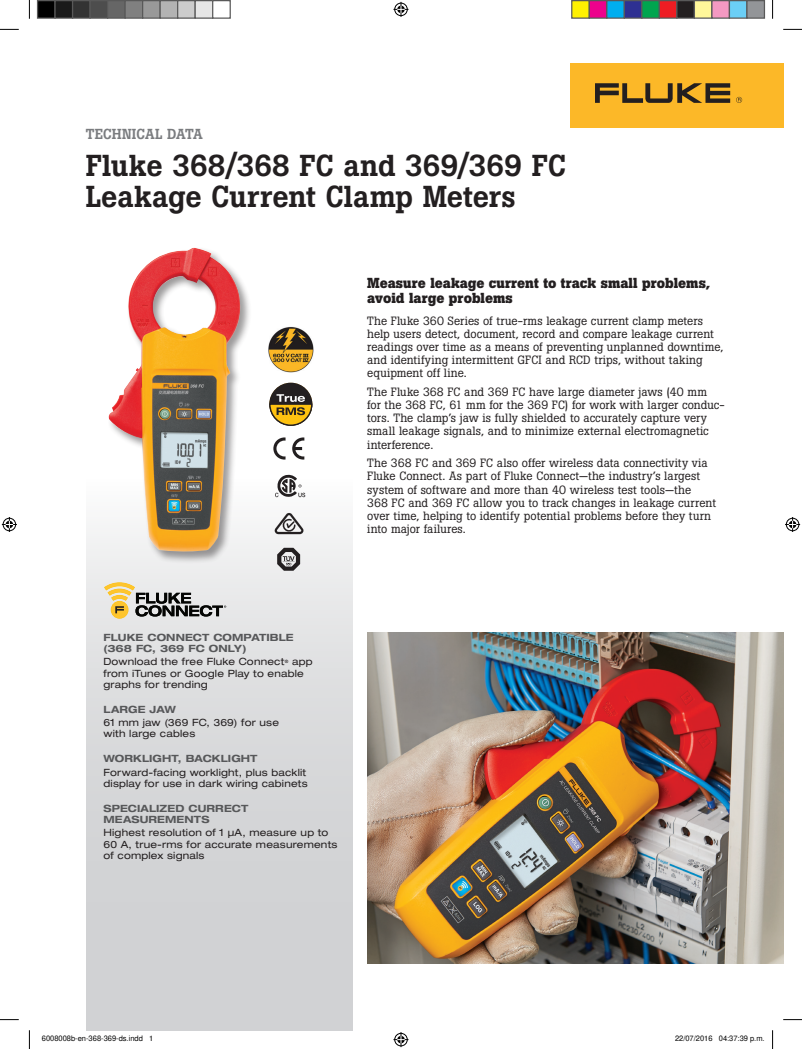
<style>
.page{position:relative;width:802px;height:1049px;background:#fff}
.page>*{position:absolute;margin:0;border:0;box-sizing:border-box;transform-origin:0 0}
.t1{font:500 30px/31.2px "Boton Pro";letter-spacing:-.005em;color:#231f20}
.t2{font:700 14.38px/15.6px "Boton Pro";color:#231f20}
.t3{font:500 14.38px "Boton Pro";color:#7a7c7f}
.t4{font:11.88px/13.1px "Boton Pro";letter-spacing:.005em;color:#231f20}
.t5{font:expanded 10px/11.2px "Helvetica Neue LT Std";letter-spacing:.02em;color:#231f20}
.t6{font:700 expanded 10px/11.2px "Helvetica Neue LT Std";letter-spacing:.01em;color:#57585a}
.t7{font:7.5px "Helvetica";color:#000}
.t8{font:expanded 4.5px "Helvetica Neue LT Std";color:#231f20}
</style>
<div class="page">
<div style="left:86px;top:479px;width:266px;height:551px;background:linear-gradient(to bottom,#f2f3f3,#c8c9cc)"></div>
<div style="left:569px;top:63px;width:214px;height:65px;background:#fcb828"></div>
<svg style="left:595px;top:83px;width:146px;height:20px"></svg>
<div style="left:107px;top:247px;width:145px;height:316px;background:#231f20;opacity:.45"></div>
<img style="left:108px;top:248px;width:134px;height:304px">
<svg style="left:275px;top:475px;width:30px;height:22px"></svg>
<svg style="left:273px;top:437px;width:12px;height:22px"></svg>
<svg style="left:292px;top:437px;width:12px;height:22px"></svg>
<svg style="left:274px;top:512px;width:29px;height:22px"></svg>
<svg style="left:277px;top:548px;width:23px;height:23px"></svg>
<div style="left:270px;top:383px;width:41px;height:42px;background:#231f20;border-radius:50%"></div>
<div style="left:269px;top:383px;width:43px;height:43px;border:1px solid #231f20;border-radius:50%"></div>
<svg style="left:269px;top:394px;width:44px;height:32px"></svg>
<div style="left:111px;top:601px;width:17px;height:17px;background:#fec52e;border-radius:50%"></div>
<svg style="left:104px;top:583px;width:122px;height:33px;background:#b5af9d"></svg>
<img style="left:367px;top:632px;width:416px;height:331px">
<img style="left:268px;top:327px;width:45px;height:45px">
<svg style="left:0;top:29px;width:19px;height:1px"></svg>
<svg style="left:783px;top:29px;width:18px;height:1px"></svg>
<svg style="left:0;top:1019px;width:19px;height:1px"></svg>
<svg style="left:783px;top:1019px;width:18px;height:1px"></svg>
<svg style="left:29px;top:0;width:1px;height:19px"></svg>
<svg style="left:29px;top:1030px;width:1px;height:19px"></svg>
<svg style="left:772px;top:0;width:1px;height:19px"></svg>
<svg style="left:772px;top:1030px;width:1px;height:19px"></svg>
<svg style="left:393px;top:2px;width:15px;height:15px"></svg>
<svg style="left:393px;top:1032px;width:15px;height:15px"></svg>
<svg style="left:2px;top:517px;width:15px;height:15px"></svg>
<svg style="left:785px;top:517px;width:14px;height:15px"></svg>
<div style="left:38px;top:1px;width:17px;height:17px;background:#000"></div>
<div style="left:37px;top:0;width:19px;height:19px;border:1px solid #595959"></div>
<div style="left:55px;top:1px;width:18px;height:17px;background:#1a1a1a"></div>
<div style="left:54px;top:0;width:19px;height:19px;border:1px solid #595959"></div>
<div style="left:73px;top:1px;width:17px;height:17px;background:#333"></div>
<div style="left:72px;top:0;width:19px;height:19px;border:1px solid #595959"></div>
<div style="left:90px;top:1px;width:18px;height:17px;background:#4d4d4d"></div>
<div style="left:89px;top:0;width:19px;height:19px;border:1px solid #595959"></div>
<div style="left:108px;top:1px;width:17px;height:17px;background:#666"></div>
<div style="left:107px;top:0;width:19px;height:19px;border:1px solid #595959"></div>
<div style="left:125px;top:1px;width:18px;height:17px;background:#808080"></div>
<div style="left:124px;top:0;width:19px;height:19px;border:1px solid #595959"></div>
<div style="left:143px;top:1px;width:17px;height:17px;background:#999"></div>
<div style="left:142px;top:0;width:19px;height:19px;border:1px solid #595959"></div>
<div style="left:160px;top:1px;width:18px;height:17px;background:#b3b3b3"></div>
<div style="left:159px;top:0;width:19px;height:19px;border:1px solid #595959"></div>
<div style="left:178px;top:1px;width:17px;height:17px;background:#ccc"></div>
<div style="left:177px;top:0;width:19px;height:19px;border:1px solid #595959"></div>
<div style="left:195px;top:1px;width:18px;height:17px;background:#e6e6e6"></div>
<div style="left:194px;top:0;width:19px;height:19px;border:1px solid #595959"></div>
<div style="left:212px;top:0;width:19px;height:19px;border:1px solid #595959"></div>
<div style="left:571px;top:1px;width:18px;height:17px;background:#fff101"></div>
<div style="left:571px;top:0;width:18px;height:19px;border:1px solid #595959"></div>
<div style="left:589px;top:1px;width:17px;height:17px;background:#ed028c"></div>
<div style="left:588px;top:0;width:19px;height:19px;border:1px solid #595959"></div>
<div style="left:606px;top:1px;width:18px;height:17px;background:#00aeef"></div>
<div style="left:606px;top:0;width:18px;height:19px;border:1px solid #595959"></div>
<div style="left:624px;top:1px;width:17px;height:17px;background:#2e3092"></div>
<div style="left:623px;top:0;width:19px;height:19px;border:1px solid #595959"></div>
<div style="left:641px;top:1px;width:18px;height:17px;background:#00a54f"></div>
<div style="left:641px;top:0;width:18px;height:19px;border:1px solid #595959"></div>
<div style="left:659px;top:1px;width:17px;height:17px;background:#ee1d23"></div>
<div style="left:658px;top:0;width:19px;height:19px;border:1px solid #595959"></div>
<div style="left:676px;top:1px;width:18px;height:17px;background:#231f20"></div>
<div style="left:676px;top:0;width:18px;height:19px;border:1px solid #595959"></div>
<div style="left:694px;top:1px;width:17px;height:17px;background:#fff79a"></div>
<div style="left:693px;top:0;width:19px;height:19px;border:1px solid #595959"></div>
<div style="left:711px;top:1px;width:18px;height:17px;background:#f499c2"></div>
<div style="left:711px;top:0;width:18px;height:19px;border:1px solid #595959"></div>
<div style="left:729px;top:1px;width:17px;height:17px;background:#6bcff6"></div>
<div style="left:728px;top:0;width:19px;height:19px;border:1px solid #595959"></div>
<div style="left:746px;top:1px;width:18px;height:17px;background:#939598"></div>
<div style="left:746px;top:0;width:18px;height:19px;border:1px solid #595959"></div>
<p class="t3" style="left:86px;top:125px;width:118px">TECHNICAL DATA</p>
<h1 class="t1" style="left:86px;top:150px;width:482px">Fluke 368/368 FC and 369/369 FC<br>Leakage Current Clamp Meters</h1>
<p class="t2" style="left:367px;top:275px;width:344px">Measure leakage current to track small problems, avoid large problems</p>
<p class="t4" style="left:367px;top:314px;width:357px">The Fluke 360 Series of true-rms leakage current clamp meters help users detect, document, record and compare leakage current readings over time as a means of preventing unplanned downtime, and identifying intermittent GFCI and RCD trips, without taking equipment off line.</p>
<p class="t4" style="left:367px;top:385px;width:359px">The Fluke 368 FC and 369 FC have large diameter jaws (40 mm<br>for the 368 FC, 61 mm for the 369 FC) for work with larger conduc&shy;tors. The clamp’s jaw is fully shielded to accurately capture very small leakage signals, and to minimize external electromagnetic interference.</p>
<p class="t4" style="left:367px;top:457px;width:350px">The 368 FC and 369 FC also offer wireless data connectivity via Fluke Connect. As part of Fluke Connect—the industry’s largest system of software and more than 40 wireless test tools—the<br>368 FC and 369 FC allow you to track changes in leakage current over time, helping to identify potential problems before they turn into major failures.</p>
<p class="t6" style="left:103px;top:631px;width:192px">FLUKE CONNECT COMPATIBLE (368 FC, 369 FC ONLY)</p>
<p class="t5" style="left:103px;top:656px;width:182px">Download the free Fluke Connect</p>
<p class="t8" style="left:285px;top:659px;width:5px">®</p>
<p class="t5" style="left:103px;top:656px;width:211px;text-indent:188px">app from iTunes or Google Play to enable graphs for trending</p>
<p class="t6" style="left:103px;top:703px;width:74px">LARGE JAW</p>
<p class="t5" style="left:103px;top:717px;width:177px">61 mm jaw (369 FC, 369) for use with large cables</p>
<p class="t6" style="left:103px;top:752px;width:37px">WORKLI</p>
<p class="t6" style="left:153px;top:752px;width:67px">GHT, BACKLI</p>
<p class="t6" style="left:231px;top:752px;width:28px">GHT</p>
<p class="t5" style="left:103px;top:766px;width:206px">Forward-facing worklight, plus backlit display for use in dark wiring cabinets</p>
<p class="t6" style="left:103px;top:802px;width:40px">SPECIALI</p>
<p class="t6" style="left:159px;top:802px;width:90px">ZED CURRECT</p>
<p class="t6" style="left:103px;top:813px;width:11px">MEA</p>
<p class="t6" style="left:131px;top:813px;width:36px">SUREMENT</p>
<p class="t6" style="left:201px;top:813px;width:10px">S</p>
<p class="t5" style="left:103px;top:827px;width:235px">Highest resolution of 1 μA, measure up to<br>60 A, true-rms for accurate measurements of complex signals</p>
<p class="t7" style="left:42px;top:1034px;width:113px">6008008b-en-368-369-ds.indd 1</p>
<p class="t7" style="left:674px;top:1034px;width:91px">22/07/2016 04:37:39 p.m.</p>
</div>
